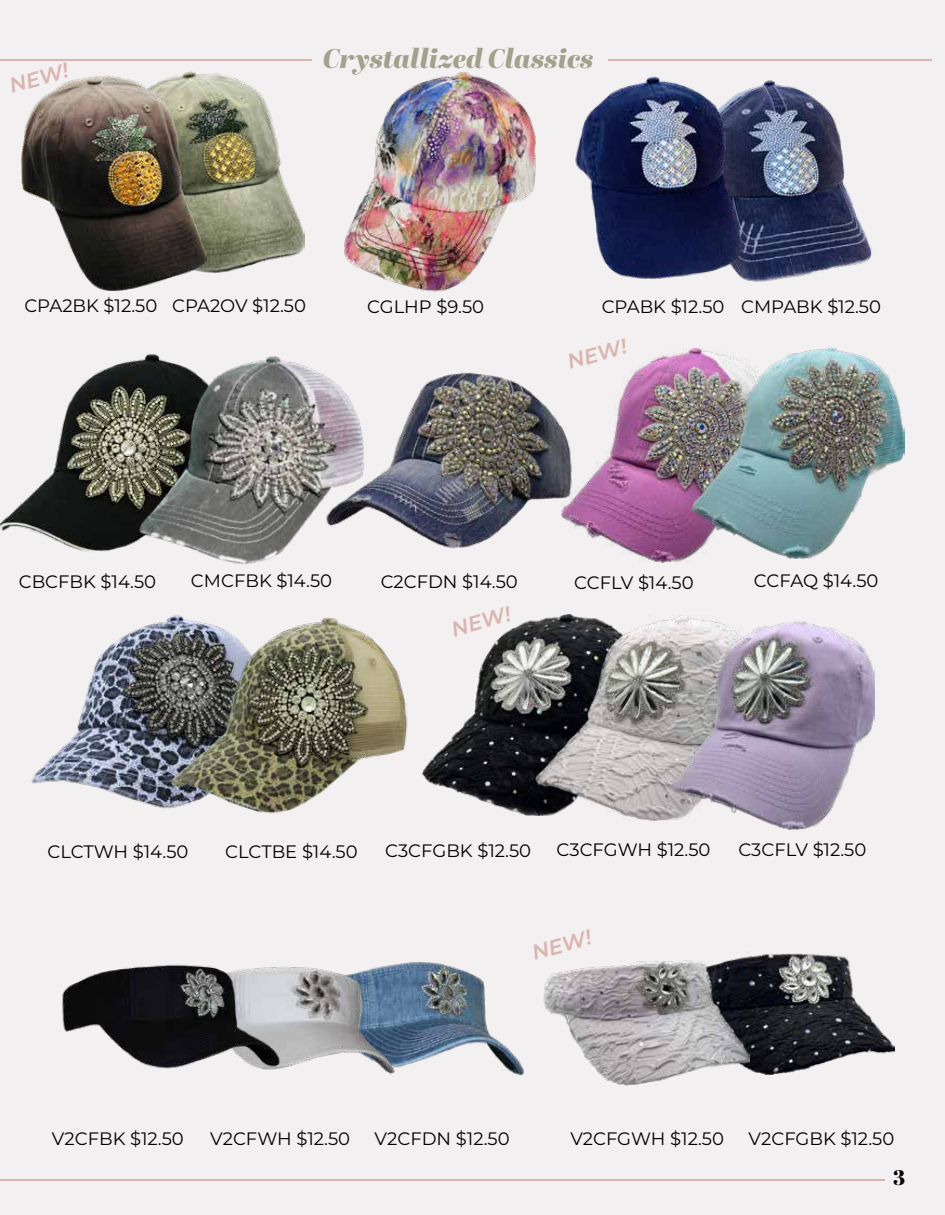
<style>
.page{position:relative;width:945px;height:1215px;background:#f3f0f1}
.page>*{position:absolute;margin:0;border:0;box-sizing:border-box;transform-origin:0 0}
.t1{font:italic 27px "Abril Fatface";color:#a0a28b}
.t2{font:italic 600 21px "Montserrat";color:#dab5af}
.t3{font:21px "Abril Fatface";color:#000}
.t4{font:18px "Montserrat";color:#000}
</style>
<div class="page">
<img style="left:399px;top:962px;width:125px;height:114px">
<img style="left:286px;top:964px;width:113px;height:111px">
<img style="left:344px;top:72px;width:192px;height:220px">
<img style="left:0;top:367px;width:109px;height:185px">
<img style="left:109px;top:354px;width:213px;height:210px">
<img style="left:769px;top:80px;width:103px;height:201px">
<img style="left:575px;top:76px;width:194px;height:206px">
<img style="left:31px;top:615px;width:152px;height:189px">
<img style="left:182px;top:72px;width:122px;height:201px">
<img style="left:593px;top:349px;width:98px;height:213px">
<img style="left:423px;top:614px;width:151px;height:201px">
<img style="left:536px;top:616px;width:172px;height:204px">
<img style="left:146px;top:617px;width:262px;height:197px">
<img style="left:21px;top:76px;width:186px;height:214px">
<img style="left:671px;top:621px;width:203px;height:208px">
<img style="left:62px;top:964px;width:224px;height:106px">
<img style="left:691px;top:348px;width:214px;height:210px">
<img style="left:322px;top:372px;width:271px;height:177px">
<img style="left:749px;top:953px;width:145px;height:122px">
<img style="left:544px;top:952px;width:205px;height:134px">
<hr style="left:0;top:60px;width:311px;height:1px;background:#dab5af">
<hr style="left:608px;top:60px;width:324px;height:1px;background:#dab5af">
<hr style="left:0;top:1179px;width:885px;height:1px;background:#dab5af">
<p class="t2" style="left:6px;top:72px;width:62px;rotate:-16deg">NEW!</p>
<h1 class="t1" style="left:323px;top:39px;width:272px">Crystallized Classics</h1>
<p class="t4" style="left:24px;top:294px;width:283px">CPA2BK $12.50 CPA2OV $12.50</p>
<p class="t4" style="left:367px;top:294px;width:119px">CGLHP $9.50</p>
<p class="t4" style="left:602px;top:294px;width:281px">CPABK $12.50 CMPABK $12.50</p>
<p class="t2" style="left:564px;top:348px;width:62px;rotate:-16deg">NEW!</p>
<p class="t4" style="left:19px;top:569px;width:139px">CBCFBK $14.50</p>
<p class="t4" style="left:191px;top:568px;width:143px">CMCFBK $14.50</p>
<p class="t4" style="left:381px;top:569px;width:139px">C2CFDN $14.50</p>
<p class="t2" style="left:448px;top:615px;width:62px;rotate:-16deg">NEW!</p>
<p class="t4" style="left:574px;top:571px;width:121px">CCFLV $14.50</p>
<p class="t4" style="left:754px;top:569px;width:126px">CCFAQ $14.50</p>
<p class="t4" style="left:48px;top:839px;width:142px">CLCTWH $14.50</p>
<p class="t4" style="left:225px;top:839px;width:134px">CLCTBE $14.50</p>
<p class="t4" style="left:385px;top:839px;width:147px">C3CFGBK $12.50</p>
<p class="t4" style="left:557px;top:837px;width:155px">C3CFGWH $12.50</p>
<p class="t4" style="left:738px;top:837px;width:129px">C3CFLV $12.50</p>
<p class="t2" style="left:528px;top:939px;width:62px;rotate:-16deg">NEW!</p>
<p class="t4" style="left:52px;top:1126px;width:133px">V2CFBK $12.50</p>
<p class="t4" style="left:210px;top:1126px;width:141px">V2CFWH $12.50</p>
<p class="t4" style="left:375px;top:1126px;width:137px">V2CFDN $12.50</p>
<p class="t4" style="left:570px;top:1126px;width:155px">V2CFGWH $12.50</p>
<p class="t4" style="left:749px;top:1126px;width:147px">V2CFGBK $12.50</p>
<p class="t3" style="left:893px;top:1163px;width:14px">3</p>
</div>
